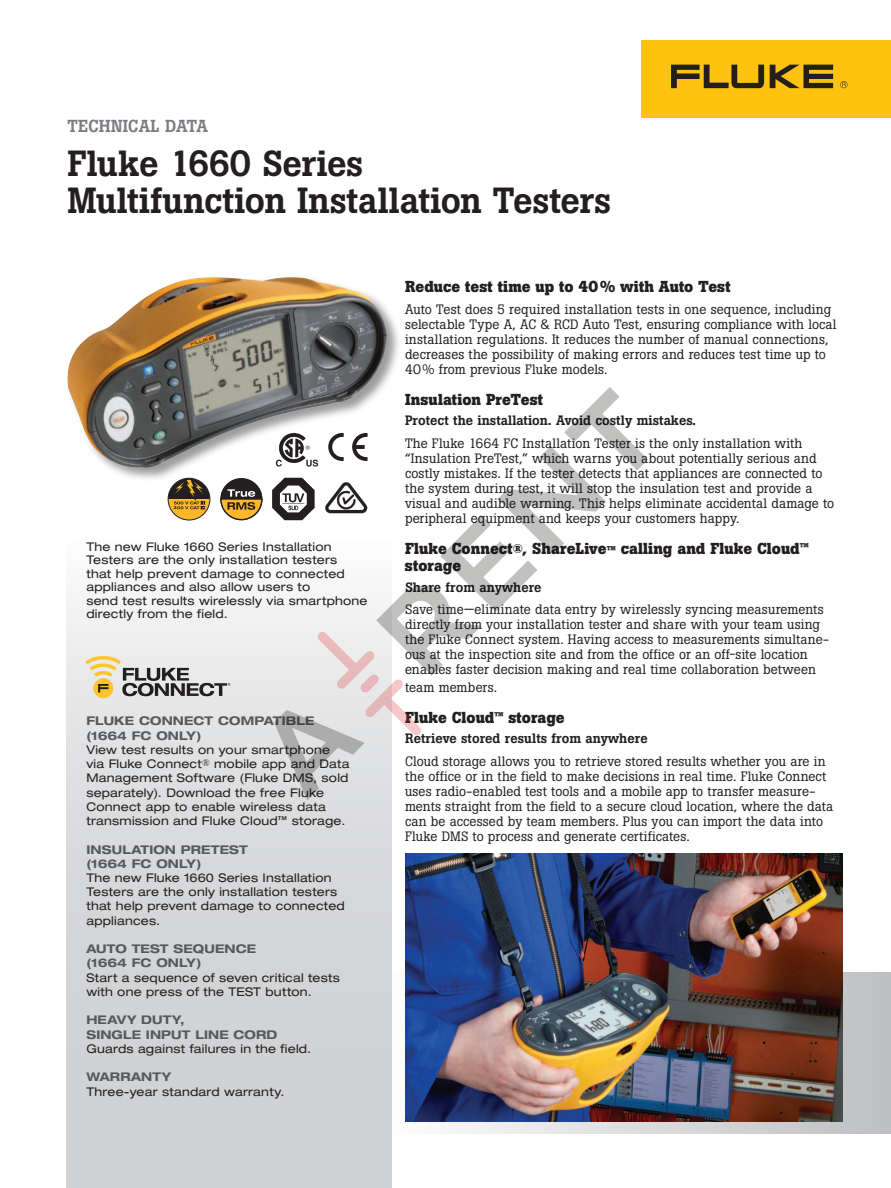
<style>
.page{position:relative;width:891px;height:1188px;background:#fff}
.page>*{position:absolute;margin:0;border:0;box-sizing:border-box;transform-origin:0 0}
.t1{font:500 36px/37.5px "Boton Pro";letter-spacing:-.01em;color:#231f20}
.t2{font:500 17.25px "Boton Pro";color:#7a7c7f}
.t3{font:700 15.75px/17.2px "Boton Pro";letter-spacing:.005em;color:#231f20}
.t4{font:13.5px/15px "Boton Pro";letter-spacing:.01em;color:#231f20}
.t5{font:500 13.5px "Boton Pro";color:#231f20}
.t6{font:expanded 12px/14.2px "Helvetica Neue LT Std";letter-spacing:.02em;color:#231f20}
.t7{font:700 expanded 12px/14.2px "Helvetica Neue LT Std";letter-spacing:.01em;color:#57585a}
.t8{font:700 expanded 4.05px "Helvetica Neue LT Pro";color:#231f20}
.s1{font-size:12.6px}
</style>
<div class="page">
<div style="left:382px;top:972px;width:509px;height:162px;background:linear-gradient(to right,#fdfefe,#bdbfc1)"></div>
<div style="left:66px;top:540px;width:325px;height:648px;background:linear-gradient(to bottom,#f3f3f3,#c8c9cc)"></div>
<div style="left:642px;top:40px;width:249px;height:78px;background:#fec210"></div>
<svg style="left:770px;top:65px;width:63px;height:23px"></svg>
<svg style="left:671px;top:65px;width:93px;height:23px"></svg>
<svg style="left:840px;top:81px;width:7px;height:7px"></svg>
<div style="left:66px;top:275px;width:335px;height:208px;background:#231f20;opacity:.45"></div>
<img style="left:66px;top:276px;width:321px;height:192px">
<img style="left:405px;top:853px;width:438px;height:269px">
<div style="left:93px;top:678px;width:20px;height:20px;background:#fec52e;border-radius:50%"></div>
<svg style="left:85px;top:656px;width:145px;height:40px;background:#c1bbae"></svg>
<div style="left:221px;top:479px;width:41px;height:41px;background:#231f20;border-radius:50%"></div>
<div style="left:220px;top:478px;width:42px;height:42px;border:1px solid #231f20;border-radius:50%"></div>
<svg style="left:220px;top:489px;width:42px;height:31px"></svg>
<div style="left:168px;top:478px;width:42px;height:43px;border:1px solid #231f20;border-radius:50%"></div>
<svg style="left:168px;top:478px;width:42px;height:42px"></svg>
<svg style="left:272px;top:387px;width:376px;height:413px"></svg>
<p class="t2" style="left:68px;top:115px;width:142px">TECHNICAL DATA</p>
<h1 class="t1" style="left:68px;top:144px;width:546px">Fluke 1660 Series<br>Multifunction Installation Testers</h1>
<p class="t8" style="left:174px;top:505px;width:5px">3</p>
<p class="t6" style="left:86px;top:540px;width:283px;line-height:13.5px">The new Fluke 1660 Series Installation Testers are the only installation testers<br>that help prevent damage to connected appliances and also allow users to<br>send test results wirelessly via smartphone directly from the field.</p>
<p class="t7" style="left:86px;top:714px;width:230px">FLUKE CONNECT COMPATIBLE (1664 FC ONLY)</p>
<p class="t6" style="left:86px;top:742px;width:265px">View test results on your smartphone via Fluke Connect<sup>®</sup> mobile app and Data Management Software (Fluke DMS, sold separately). Download the free Fluke Connect app to enable wireless data transmission and Fluke Cloud<sup>™</sup> storage.</p>
<p class="t7" style="left:86px;top:842px;width:163px">INSULATION PRETEST (1664 FC ONLY)</p>
<p class="t6" style="left:86px;top:870px;width:260px">The new Fluke 1660 Series Installation Testers are the only installation testers that help prevent damage to connected appliances.</p>
<p class="t7" style="left:86px;top:941px;width:171px">AUTO TEST SEQUENCE (1664 FC ONLY)</p>
<p class="t6" style="left:86px;top:970px;width:255px">Start a sequence of seven critical tests with one press of the TEST button.</p>
<p class="t7" style="left:86px;top:1013px;width:193px">HEAVY DUTY,<br>SINGLE INPUT LINE CORD</p>
<p class="t6" style="left:86px;top:1041px;width:226px">Guards against failures in the field.</p>
<p class="t7" style="left:86px;top:1070px;width:86px">WARRANTY</p>
<p class="t6" style="left:86px;top:1084px;width:200px">Three-year standard warranty.</p>
<p class="t3" style="left:405px;top:278px;width:327px">Reduce test time up to 40% with Auto Test</p>
<p class="t4" style="left:405px;top:302px;width:433px">Auto Test does 5 required installation tests in one sequence, including selectable Type A, AC &amp; RCD Auto Test, ensuring compliance with local installation regulations. It reduces the number of manual connections, decreases the possibility of making errors and reduces test time up to 40% from previous Fluke models.</p>
<p class="t3" style="left:405px;top:391px;width:140px">Insulation PreTest</p>
<p class="t5" style="left:405px;top:412px;width:293px">Protect the installation. Avoid costly mistakes.</p>
<p class="t4" style="left:405px;top:436px;width:431px">The Fluke 1664 FC Installation Tester is the only installation with “Insulation PreTest,” which warns you about potentially serious and costly mistakes. If the tester detects that appliances are connected to the system during test, it will stop the insulation test and provide a visual and audible warning. This helps eliminate accidental damage to peripheral equipment and keeps your customers happy.</p>
<p class="t3" style="left:405px;top:540px;width:405px">Fluke Connect<span class="s1">®</span>, ShareLive<span class="s1">™</span> calling and Fluke Cloud<span class="s1">™ </span>storage</p>
<p class="t5" style="left:405px;top:578px;width:138px">Share from anywhere</p>
<p class="t4" style="left:405px;top:602px;width:426px">Save time—eliminate data entry by wirelessly syncing measurements directly from your installation tester and share with your team using the Fluke Connect system. Having access to measurements simultane&shy;ous at the inspection site and from the office or an off-site location enables faster decision making and real time collaboration between</p>
<p class="t4" style="left:405px;top:679px;width:94px">team members.</p>
<p class="t3" style="left:405px;top:709px;width:161px">Fluke Cloud<span class="s1">™</span> storage</p>
<p class="t5" style="left:405px;top:730px;width:244px">Retrieve stored results from anywhere</p>
<p class="t4" style="left:405px;top:754px;width:430px">Cloud storage allows you to retrieve stored results whether you are in the office or in the field to make decisions in real time. Fluke Connect uses radio-enabled test tools and a mobile app to transfer measure&shy;ments straight from the field to a secure cloud location, where the data can be accessed by team members. Plus you can import the data into Fluke DMS to process and generate certificates.</p>
</div>
